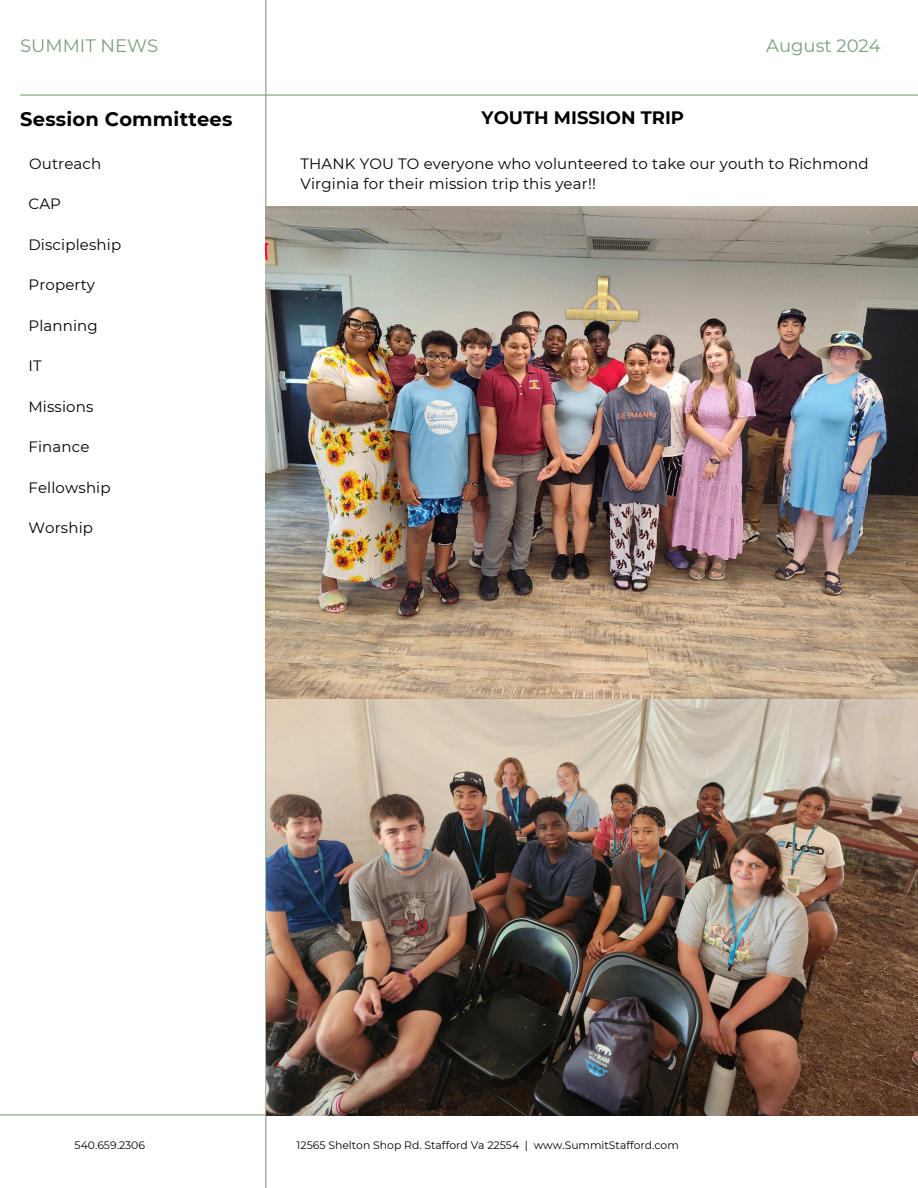
<style>
.page{position:relative;width:918px;height:1188px;background:#fff}
.page>*{position:absolute;margin:0;border:0;box-sizing:border-box;transform-origin:0 0}
.t1{font:700 19.5px "Montserrat";letter-spacing:.01em;color:#000}
.t2{font:18px "Montserrat";color:#7f9d7e}
.t3{font:700 18px "Montserrat";color:#000}
.t4{font:15px/20.2px "Montserrat";letter-spacing:.01em;color:#000}
.t5{font:10.8px "Montserrat";color:#000}
</style>
<div class="page">
<hr style="left:0;top:1114px;width:918px;height:1px;background:#7f9d7e">
<hr style="left:20px;top:94px;width:898px;height:2px;background:#7f9d7e">
<hr style="left:265px;top:0;width:1px;height:1188px;background:#7f9d7e">
<img style="left:266px;top:699px;width:652px;height:416px">
<img style="left:266px;top:207px;width:652px;height:492px">
<h6 class="t2" style="left:20px;top:34px;width:139px">SUMMIT NEWS</h6>
<h5 class="t2" style="left:766px;top:34px;width:116px">August 2024</h5>
<h6 class="t1" style="left:20px;top:107px;width:214px">Session Committees</h6>
<h6 class="t4" style="left:29px;top:153px;width:74px">Outreach</h6>
<h5 class="t4" style="left:28px;top:194px;width:34px">CAP</h5>
<h6 class="t4" style="left:28px;top:234px;width:94px">Discipleship</h6>
<h6 class="t4" style="left:28px;top:275px;width:68px">Property</h6>
<h6 class="t4" style="left:28px;top:315px;width:71px">Planning</h6>
<h6 class="t4" style="left:28px;top:356px;width:15px">IT</h6>
<h1 class="t4" style="left:28px;top:396px;width:66px">Missions</h1>
<p class="t4" style="left:28px;top:437px;width:63px">Finance</p>
<p class="t4" style="left:28px;top:477px;width:84px">Fellowship</p>
<p class="t4" style="left:28px;top:518px;width:66px">Worship</p>
<p class="t3" style="left:482px;top:107px;width:204px">YOUTH MISSION TRIP</p>
<p class="t4" style="left:300px;top:154px;width:570px">THANK YOU TO everyone who volunteered to take our youth to Richmond<br>Virginia for their mission trip this year!!</p>
<h2 class="t5" style="left:75px;top:1138px;width:72px">540.659.2306</h2>
<h6 class="t5" style="left:297px;top:1138px;width:384px">12565 Shelton Shop Rd. Stafford Va 22554 | www.SummitStafford.com</h6>
</div>
